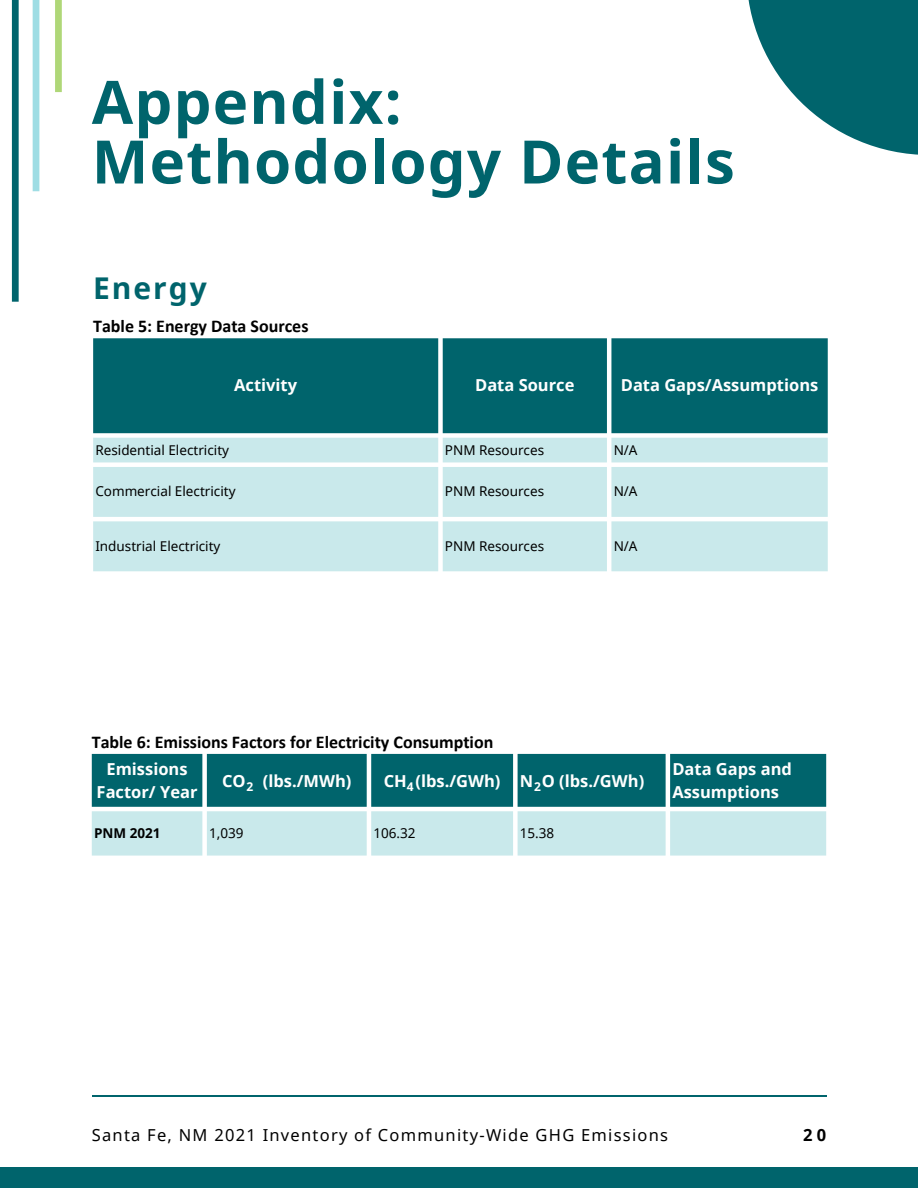
<style>
.page{position:relative;width:918px;height:1188px;background:#fff}
.page>*{position:absolute;margin:0;border:0;box-sizing:border-box;transform-origin:0 0}
.t1{font:700 60px/59.7px "Noto Sans";letter-spacing:.02em;color:#00646c}
.t2{font:700 30px "Noto Sans";letter-spacing:.065em;color:#00646c}
.t3{font:700 18px "Calibri";color:#000}
.t4{font:700 16.5px/22.5px "Noto Sans";color:#fff;text-align:center}
.t5{font:16.5px "Noto Sans";letter-spacing:.075em;color:#000}
.t6{font:700 16.5px "Noto Sans";color:#000}
.t7{font:13.5px "Noto Sans";color:#000}
.t8{font:700 13.5px "Noto Sans";color:#000}
.t9{font:700 12px "Noto Sans";color:#fff}
</style>
<div class="page">
<div style="left:33px;top:0;width:6px;height:191px;background:#9fdde4"></div>
<div style="left:55px;top:0;width:7px;height:92px;background:#afd778"></div>
<div style="left:12px;top:0;width:7px;height:302px;background:#00646c"></div>
<div style="left:0;top:1168px;width:918px;height:20px;background:#00646c"></div>
<svg style="left:748px;top:0;width:170px;height:155px;fill:#00646c"></svg>
<div style="left:93px;top:338px;width:735px;height:95px;background:#00646c"></div>
<svg style="left:93px;top:438px;width:735px;height:133px;background:#cdeaec"></svg>
<hr style="left:92px;top:1095px;width:734px;height:1px;background:#00646c">
<svg style="left:92px;top:754px;width:734px;height:102px;background:#67a7ac"></svg>
<h1 class="t1" style="left:92px;top:71px;width:645px">Appendix:<br>Methodology Details</h1>
<h2 class="t2" style="left:93px;top:267px;width:115px">Energy</h2>
<h3 class="t3" style="left:93px;top:319px;width:217px">Table 5: Energy Data Sources</h3>
<p class="t4" style="left:234px;top:374px;width:64px">Activity</p>
<p class="t4" style="left:475px;top:374px;width:101px">Data Source</p>
<p class="t4" style="left:621px;top:374px;width:199px">Data Gaps/Assumptions</p>
<p class="t7" style="left:95px;top:440px;width:135px">Residential Electricity</p>
<p class="t7" style="left:445px;top:440px;width:101px">PNM Resources</p>
<p class="t7" style="left:614px;top:440px;width:25px">N/A</p>
<p class="t7" style="left:95px;top:482px;width:142px">Commercial Electricity</p>
<p class="t7" style="left:445px;top:482px;width:101px">PNM Resources</p>
<p class="t7" style="left:614px;top:482px;width:25px">N/A</p>
<p class="t7" style="left:95px;top:536px;width:127px">Industrial Electricity</p>
<p class="t7" style="left:445px;top:536px;width:101px">PNM Resources</p>
<p class="t7" style="left:614px;top:536px;width:25px">N/A</p>
<h3 class="t3" style="left:92px;top:734px;width:403px">Table 6: Emissions Factors for Electricity Consumption</h3>
<p class="t4" style="left:97px;top:758px;width:102px">Emissions<br>Factor/ Year</p>
<p class="t4" style="left:222px;top:769px;width:131px">CO (lbs./MWh)</p>
<p class="t4" style="left:384px;top:769px;width:262px">CH (lbs./GWh) N O (lbs./GWh)</p>
<p class="t4" style="left:672px;top:758px;width:121px;text-align:left">Data Gaps and<br>Assumptions</p>
<p class="t8" style="left:94px;top:824px;width:68px">PNM 2021</p>
<p class="t7" style="left:209px;top:824px;width:36px">1,039</p>
<p class="t7" style="left:373px;top:824px;width:44px">106.32</p>
<p class="t7" style="left:520px;top:824px;width:36px">15.38</p>
<p class="t9" style="left:246px;top:778px;width:8px">2</p>
<p class="t9" style="left:407px;top:778px;width:8px">4</p>
<p class="t9" style="left:534px;top:778px;width:8px">2</p>
<p class="t5" style="left:92px;top:1124px;width:578px">Santa Fe, NM 2021 Inventory of Community-Wide GHG Emissions</p>
<p class="t6" style="left:803px;top:1124px;width:24px">20</p>
</div>
